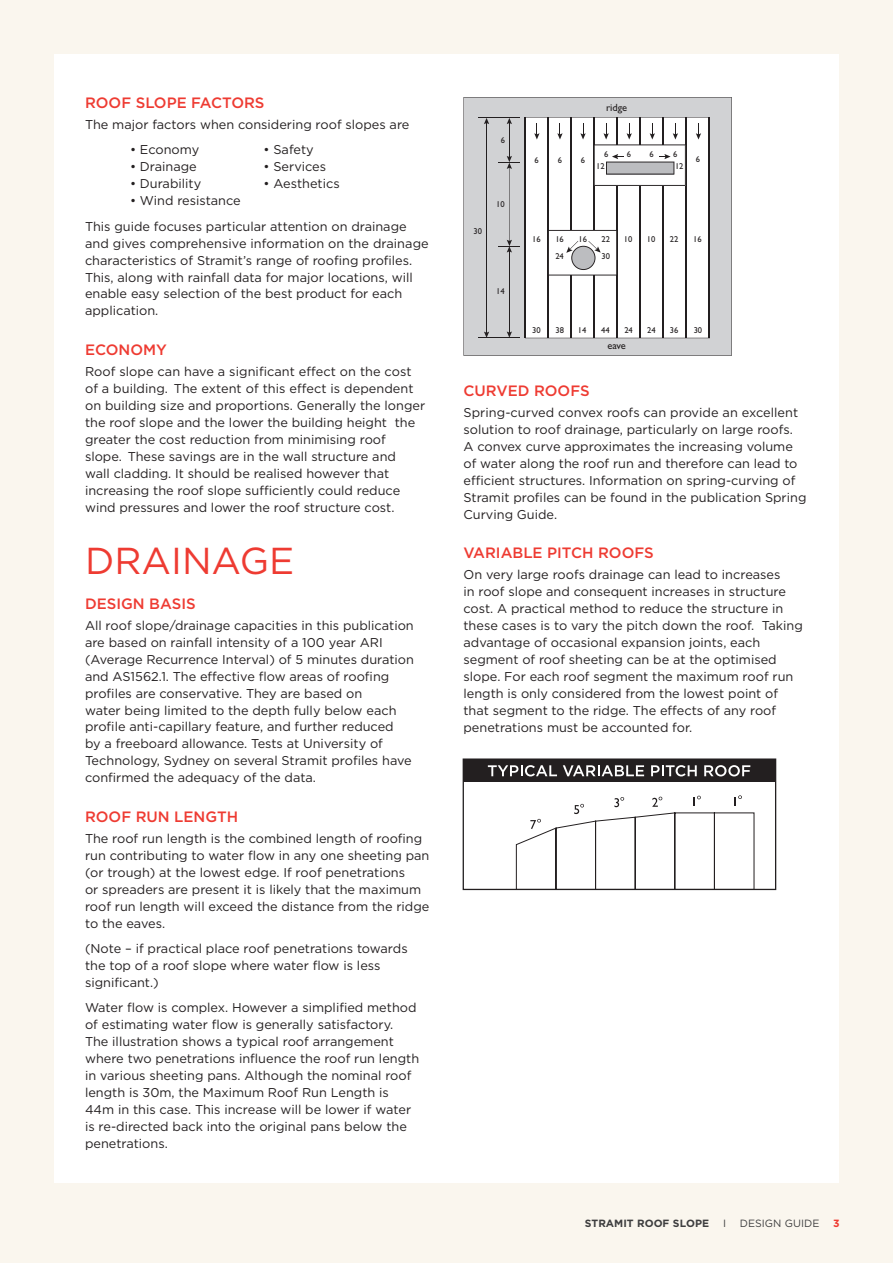
<style>
.page{position:relative;width:893px;height:1263px;background:#faf6ee}
.page>*{position:absolute;margin:0;border:0;box-sizing:border-box;transform-origin:0 0}
.t1{font:37.5px "Gotham";color:#ee3b32}
.t2{font:500 15px "Gotham";color:#ee3b32}
.t3{font:12.75px/17px "Gotham";color:#231f20}
.t4{font:700 10.5px "Gotham";color:#3e3e3f}
.t5{font:10.5px "Gotham";color:#3e3e3f}
.t6{font:10.5px "Gill Sans";color:#231f20}
.t7{font:700 10.5px "Gotham";color:#ee3b32}
.t8{font:8.55px "Gill Sans";color:#231f20}
</style>
<div class="page">
<div style="left:54px;top:54px;width:785px;height:1128px;background:#fff"></div>
<div style="left:463px;top:97px;width:269px;height:259px;background:#d1d2d4"></div>
<hr style="left:478px;top:338px;width:42px;height:1px;background:#231f20">
<hr style="left:486px;top:122px;width:1px;height:212px;background:#231f20">
<svg style="left:484px;top:118px;width:5px;height:6px"></svg>
<svg style="left:484px;top:332px;width:5px;height:6px"></svg>
<hr style="left:478px;top:117px;width:42px;height:1px;background:#231f20">
<svg style="left:499px;top:117px;width:211px;height:221px"></svg>
<div style="left:463px;top:759px;width:313px;height:23px;background:#231f20"></div>
<svg style="left:516px;top:795px;width:239px;height:93px"></svg>
<div style="left:463px;top:758px;width:313px;height:132px;border:1px solid #231f20"></div>
<svg style="left:488px;top:765px;width:69px;height:11px"></svg>
<svg style="left:563px;top:765px;width:81px;height:11px"></svg>
<svg style="left:651px;top:765px;width:46px;height:11px"></svg>
<svg style="left:704px;top:765px;width:46px;height:11px"></svg>
<p class="t2" style="left:85px;top:93px;width:181px">ROOF SLOPE FACTORS</p>
<p class="t3" style="left:85px;top:116px;width:326px">The major factors when considering roof slopes are</p>
<p class="t3" style="left:130px;top:141px;width:71px">• Economy</p>
<p class="t3" style="left:264px;top:141px;width:52px">• Safety</p>
<p class="t3" style="left:130px;top:158px;width:68px">• Drainage</p>
<p class="t3" style="left:264px;top:158px;width:64px">• Services</p>
<p class="t3" style="left:130px;top:175px;width:73px">• Durability</p>
<p class="t3" style="left:264px;top:175px;width:78px">• Aesthetics</p>
<p class="t3" style="left:85px;top:188px;width:323px;line-height:25.5px;text-indent:45px">• Wind resistance<br>This guide focuses particular attention on drainage</p>
<p class="t3" style="left:85px;top:234px;width:345px">and gives comprehensive information on the drainage characteristics of Stramit’s range of roofing profiles.<br>This, along with rainfall data for major locations, will enable easy selection of the best product for each application.</p>
<p class="t2" style="left:85px;top:340px;width:83px">ECONOMY</p>
<p class="t3" style="left:85px;top:363px;width:342px">Roof slope can have a significant effect on the cost of a building. The extent of this effect is dependent on building size and proportions. Generally the longer the roof slope and the lower the building height the greater the cost reduction from minimising roof slope. These savings are in the wall structure and<br>wall cladding. It should be realised however that increasing the roof slope sufficiently could reduce wind pressures and lower the roof structure cost.</p>
<h1 class="t1" style="left:85px;top:536px;width:211px">DRAINAGE</h1>
<p class="t2" style="left:85px;top:593px;width:112px">DESIGN BASIS</p>
<p class="t3" style="left:85px;top:616px;width:330px">All roof slope/drainage capacities in this publication are based on rainfall intensity of a 100 year ARI (Average Recurrence Interval) of 5 minutes duration and AS1562.1. The effective flow areas of roofing profiles are conservative. They are based on<br>water being limited to the depth fully below each profile anti-capillary feature, and further reduced<br>by a freeboard allowance. Tests at University of Technology, Sydney on several Stramit profiles have confirmed the adequacy of the data.</p>
<p class="t2" style="left:85px;top:806px;width:155px">ROOF RUN LENGTH</p>
<p class="t3" style="left:85px;top:829px;width:346px">The roof run length is the combined length of roofing run contributing to water flow in any one sheeting pan (or trough) at the lowest edge. If roof penetrations<br>or spreaders are present it is likely that the maximum roof run length will exceed the distance from the ridge to the eaves.</p>
<p class="t3" style="left:85px;top:940px;width:324px">(Note – if practical place roof penetrations towards the top of a roof slope where water flow is less significant.)</p>
<p class="t3" style="left:85px;top:999px;width:336px">Water flow is complex. However a simplified method of estimating water flow is generally satisfactory.<br>The illustration shows a typical roof arrangement where two penetrations influence the roof run length in various sheeting pans. Although the nominal roof length is 30m, the Maximum Roof Run Length is 44m in this case. This increase will be lower if water is re-directed back into the original pans below the penetrations.</p>
<p class="t8" style="left:501px;top:136px;width:6px">6</p>
<p class="t8" style="left:473px;top:226px;width:10px">30</p>
<p class="t8" style="left:496px;top:199px;width:10px">10</p>
<p class="t8" style="left:496px;top:286px;width:10px">14</p>
<p class="t6" style="left:606px;top:101px;width:23px">ridge</p>
<p class="t8" style="left:604px;top:149px;width:6px">6</p>
<p class="t8" style="left:627px;top:149px;width:6px">6</p>
<p class="t8" style="left:650px;top:149px;width:6px">6</p>
<p class="t8" style="left:673px;top:149px;width:6px">6</p>
<p class="t8" style="left:534px;top:155px;width:6px">6</p>
<p class="t8" style="left:558px;top:155px;width:6px">6</p>
<p class="t8" style="left:581px;top:155px;width:6px">6</p>
<p class="t8" style="left:696px;top:155px;width:6px">6</p>
<p class="t8" style="left:596px;top:161px;width:10px">12</p>
<p class="t8" style="left:675px;top:161px;width:10px">12</p>
<p class="t8" style="left:532px;top:234px;width:10px">16</p>
<p class="t8" style="left:555px;top:234px;width:10px">16</p>
<p class="t8" style="left:578px;top:234px;width:10px">16</p>
<p class="t8" style="left:602px;top:234px;width:10px">22</p>
<p class="t8" style="left:555px;top:251px;width:10px">24</p>
<p class="t8" style="left:602px;top:251px;width:10px">30</p>
<p class="t8" style="left:624px;top:234px;width:10px">10</p>
<p class="t8" style="left:647px;top:234px;width:10px">10</p>
<p class="t8" style="left:670px;top:234px;width:10px">22</p>
<p class="t8" style="left:693px;top:234px;width:10px">16</p>
<p class="t8" style="left:532px;top:325px;width:10px">30</p>
<p class="t8" style="left:555px;top:325px;width:10px">38</p>
<p class="t8" style="left:578px;top:325px;width:10px">14</p>
<p class="t8" style="left:601px;top:325px;width:10px">44</p>
<p class="t8" style="left:624px;top:325px;width:10px">24</p>
<p class="t8" style="left:647px;top:325px;width:10px">24</p>
<p class="t8" style="left:670px;top:325px;width:10px">36</p>
<p class="t8" style="left:694px;top:325px;width:10px">30</p>
<p class="t6" style="left:607px;top:340px;width:20px">eave</p>
<p class="t2" style="left:463px;top:381px;width:128px">CURVED ROOFS</p>
<p class="t3" style="left:463px;top:404px;width:344px">Spring-curved convex roofs can provide an excellent solution to roof drainage, particularly on large roofs.<br>A convex curve approximates the increasing volume of water along the roof run and therefore can lead to efficient structures. Information on spring-curving of Stramit profiles can be found in the publication Spring Curving Guide.</p>
<p class="t2" style="left:463px;top:543px;width:192px">VARIABLE PITCH ROOFS</p>
<p class="t3" style="left:463px;top:566px;width:341px">On very large roofs drainage can lead to increases<br>in roof slope and consequent increases in structure cost. A practical method to reduce the structure in these cases is to vary the pitch down the roof. Taking advantage of occasional expansion joints, each segment of roof sheeting can be at the optimised slope. For each roof segment the maximum roof run length is only considered from the lowest point of that segment to the ridge. The effects of any roof penetrations must be accounted for.</p>
<p class="t4" style="left:585px;top:1216px;width:126px">STRAMIT ROOF SLOPE</p>
<p class="t5" style="left:723px;top:1216px;width:5px">I</p>
<p class="t5" style="left:740px;top:1216px;width:81px">DESIGN GUIDE</p>
<p class="t7" style="left:833px;top:1216px;width:8px">3</p>
</div>
